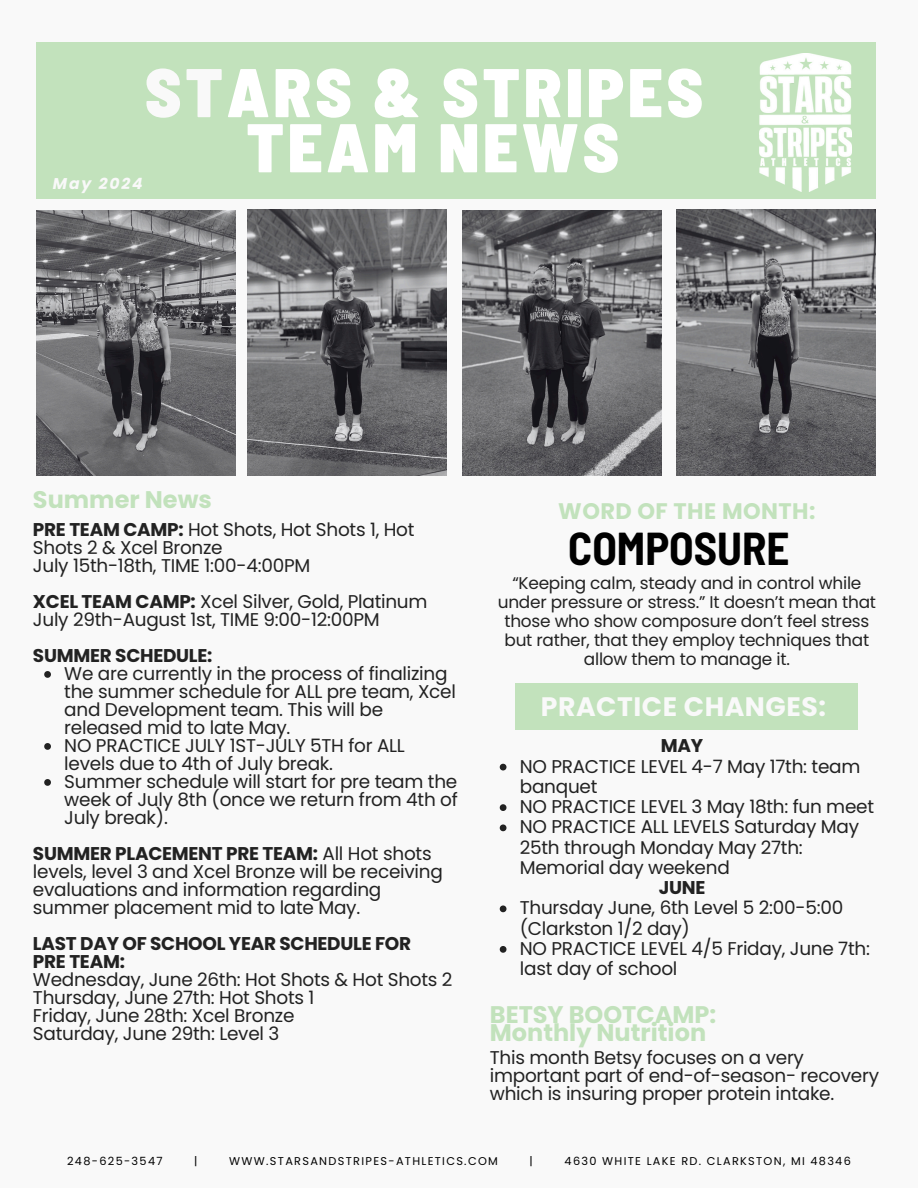
<style>
.page{position:relative;width:918px;height:1188px;background:#f9f9f9}
.page>*{position:absolute;margin:0;border:0;box-sizing:border-box;transform-origin:0 0}
.t1{font:900 semi-condensed 68.85px "Barlow";letter-spacing:.055em;color:#fff}
.t2{font:700 semi-condensed 45px "Barlow";color:#000}
.t3{font:700 26.7px "Poppins";letter-spacing:.02em;color:#f9f9f9}
.t4{font:700 24px/18px "Poppins";color:#c2e2bc}
.t5{font:700 22.5px "Poppins";letter-spacing:.02em;color:#c2e2bc}
.t6{font:18.45px/18px "Poppins";letter-spacing:-.015em;color:#222}
.t7{font:700 18.45px "Poppins";letter-spacing:-.015em;color:#222}
.t8{font:16.95px/19.2px "Poppins";letter-spacing:-.015em;color:#222;text-align:center}
.t9{font:italic 700 15.6px "Poppins";letter-spacing:.12em;color:#f9f9f9}
.t10{font:11.25px "Poppins";letter-spacing:.115em;color:#000}
.s1{color:#f9f9f9}
.s2{font-weight:700}
</style>
<div class="page">
<div style="left:36px;top:42px;width:839px;height:157px;background:#c2e2bc"></div>
<img style="left:760px;top:53px;width:91px;height:139px">
<div style="left:516px;top:684px;width:342px;height:46px;background:#c2e2bc"></div>
<img style="left:462px;top:210px;width:199px;height:266px">
<img style="left:248px;top:210px;width:199px;height:265px">
<img style="left:677px;top:210px;width:199px;height:265px">
<img style="left:36px;top:210px;width:199px;height:266px">
<svg style="left:500px;top:764px;width:6px;height:6px"></svg>
<svg style="left:500px;top:804px;width:6px;height:7px"></svg>
<svg style="left:500px;top:824px;width:6px;height:7px"></svg>
<svg style="left:500px;top:905px;width:6px;height:7px"></svg>
<svg style="left:500px;top:946px;width:6px;height:7px"></svg>
<svg style="left:44px;top:671px;width:7px;height:7px"></svg>
<svg style="left:44px;top:743px;width:7px;height:7px"></svg>
<svg style="left:44px;top:779px;width:7px;height:7px"></svg>
<p class="t1" style="left:145px;top:48px;width:560px"><span class="s1">ST</span>ARS &amp; STRIPES</p>
<p class="t9" style="left:53px;top:173px;width:91px">May 2024</p>
<p class="t1" style="left:246px;top:103px;width:374px">TEAM NEWS</p>
<p class="t4" style="left:33px;top:491px;width:180px">Summer News</p>
<p class="t5" style="left:558px;top:495px;width:259px">WORD OF THE MONTH:</p>
<p class="t6" style="left:33px;top:521px;width:383px"><span class="s2">PRE TEAM CAMP:</span> Hot Shots, Hot Shots 1, Hot<br>Shots 2 &amp; Xcel Bronze</p>
<p class="t6" style="left:33px;top:557px;width:279px">July 15th-18th, TIME 1:00-4:00PM</p>
<h4 class="t6" style="left:33px;top:593px;width:396px"><span class="s2">XCEL TEAM CAMP:</span> Xcel Silver, Gold, Platinum</h4>
<h2 class="t6" style="left:33px;top:611px;width:348px">July 29th-August 1st, TIME 9:00-12:00PM</h2>
<p class="t7" style="left:33px;top:643px;width:181px">SUMMER SCHEDULE:</p>
<p class="t6" style="left:64px;top:665px;width:393px">We are currently in the process of finalizing the summer schedule for ALL pre team, Xcel and Development team. This will be released mid to late May.</p>
<h3 class="t6" style="left:64px;top:737px;width:342px">NO PRACTICE JULY 1ST-JULY 5TH for ALL levels due to 4th of July break.</h3>
<p class="t6" style="left:64px;top:773px;width:395px;text-align:justify">Summer schedule will start for pre team the week of July 8th (once we return from 4th of July break).</p>
<p class="t6" style="left:33px;top:845px;width:411px"><span class="s2">SUMMER PLACEMENT PRE TEAM:</span> All Hot shots levels, level 3 and Xcel Bronze will be receiving evaluations and information regarding summer placement mid to late May.</p>
<p class="t7" style="left:33px;top:931px;width:380px">LAST DAY OF SCHOOL YEAR SCHEDULE FOR</p>
<p class="t7" style="left:33px;top:949px;width:93px">PRE TEAM:</p>
<h6 class="t6" style="left:33px;top:971px;width:421px">Wednesday, June 26th: Hot Shots &amp; Hot Shots 2</h6>
<p class="t6" style="left:33px;top:989px;width:283px">Thursday, June 27th: Hot Shots 1</p>
<p class="t6" style="left:33px;top:1007px;width:263px">Friday, June 28th: Xcel Bronze</p>
<h5 class="t6" style="left:33px;top:1025px;width:248px">Saturday, June 29th: Level 3</h5>
<p class="t2" style="left:568px;top:520px;width:223px">COMPOSURE</p>
<p class="t8" style="left:498px;top:573px;width:380px">“Keeping calm, steady and in control while under pressure or stress.” It doesn’t mean that those who show composure don’t feel stress but rather, that they employ techniques that allow them to manage it.</p>
<p class="t3" style="left:541px;top:687px;width:287px">PRACTICE CHANGES:</p>
<p class="t7" style="left:661px;top:733px;width:44px">MAY</p>
<p class="t6" style="left:520px;top:756px;width:342px;line-height:20.2px">NO PRACTICE LEVEL 4-7 May 17th: team banquet</p>
<p class="t6" style="left:520px;top:798px;width:356px">NO PRACTICE LEVEL 3 May 18th: fun meet</p>
<h6 class="t6" style="left:520px;top:817px;width:341px;line-height:20.2px">NO PRACTICE ALL LEVELS Saturday May<br>25th through Monday May 27th:<br>Memorial day weekend</h6>
<p class="t7" style="left:659px;top:875px;width:48px">JUNE</p>
<p class="t6" style="left:520px;top:898px;width:325px;line-height:20.2px">Thursday June, 6th Level 5 2:00-5:00 (Clarkston 1/2 day)</p>
<p class="t6" style="left:520px;top:938px;width:352px;line-height:20.2px">NO PRACTICE LEVEL 4/5 Friday, June 7th: last day of school</p>
<p class="t4" style="left:490px;top:1006px;width:228px">BETSY BOOTCAMP:<br>Monthly Nutrition</p>
<p class="t6" style="left:490px;top:1049px;width:391px">This month Betsy focuses on a very important part of end-of-season- recovery which is insuring proper protein intake.</p>
<h5 class="t10" style="left:67px;top:1153px;width:97px">248-625-3547</h5>
<h5 class="t10" style="left:194px;top:1153px;width:5px">|</h5>
<h5 class="t10" style="left:229px;top:1153px;width:270px">WWW.STARSANDSTRIPES-ATHLETICS.COM</h5>
<h5 class="t10" style="left:530px;top:1153px;width:5px">|</h5>
<h5 class="t10" style="left:565px;top:1153px;width:288px">4630 WHITE LAKE RD. CLARKSTON, MI 48346</h5>
</div>
